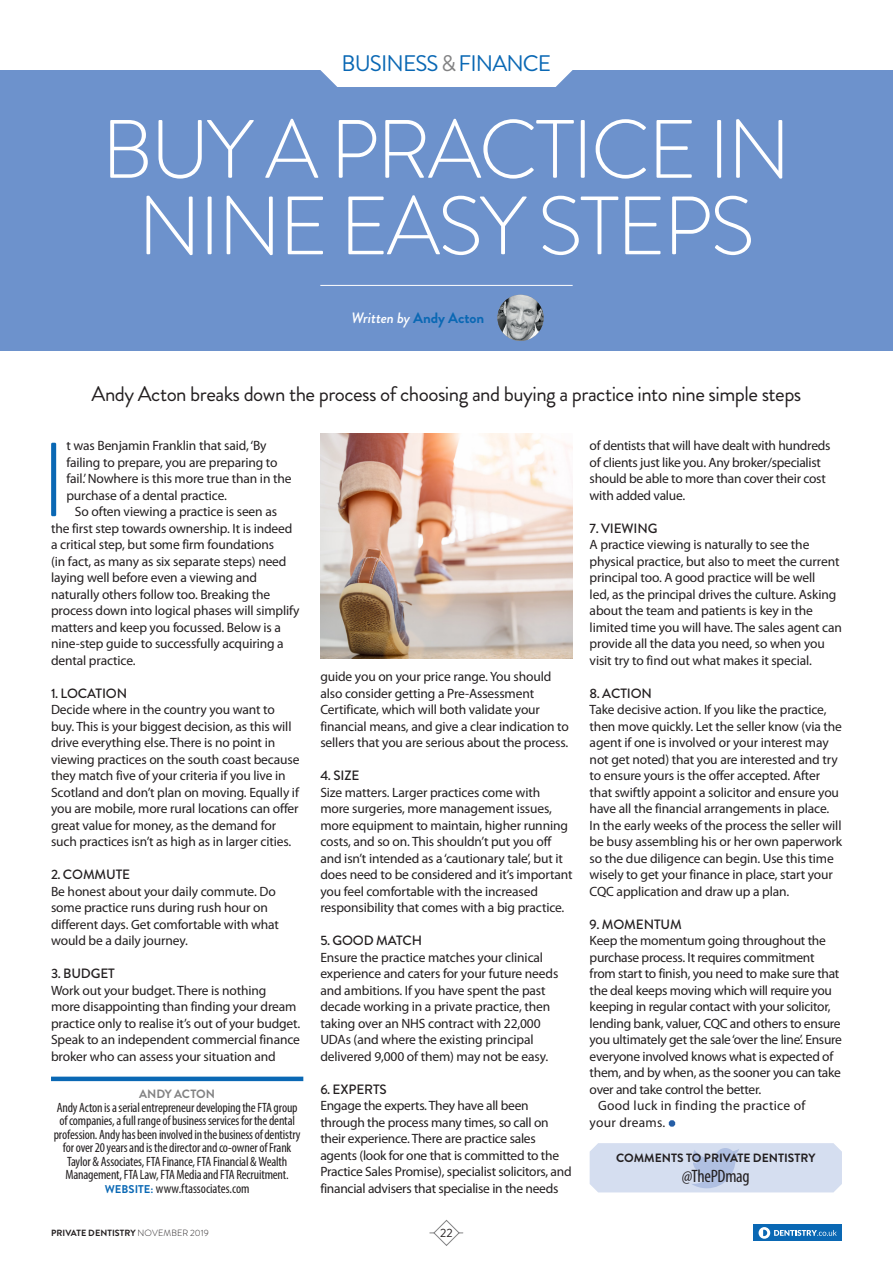
<style>
.page{position:relative;width:893px;height:1263px;background:#fff}
.page>*{position:absolute;margin:0;border:0;box-sizing:border-box;transform-origin:0 0}
.PD_Drop_Cap{font:300 105px "Brandon Grotesque";color:#0a68b4}
.PD_Headline{font:300 82.5px/76.5px "Brandon Grotesque";letter-spacing:-.03em;color:#fff;text-align:center}
.PD_Section_Header{font:22.5px "Brandon Grotesque";letter-spacing:-.04em;color:#0a68b4}
.PD_Standfirst{font:21px "Brandon Grotesque";letter-spacing:-.025em;color:#231f20}
.PD_Twitter_Tag{font:condensed 18px "Myriad Pro";letter-spacing:-.015em;color:#231f20}
.PD_Authors_Name{font:italic 500 15px "Brandon Grotesque";letter-spacing:-.01em;color:#fff}
.PD_Article_Body_No_I{font:13.5px/16.5px "Myriad Pro";letter-spacing:-.01em;color:#231f20}
.PD_Article_Body_Inde{font:13.5px/16.5px "Myriad Pro";letter-spacing:-.01em;color:#231f20}
.PD_Authors_Bio_Copy{font:condensed 13.5px/13.5px "Myriad Pro";letter-spacing:-.01em;color:#231f20;text-align:center}
.PD_Crosshead{font:500 13.5px "Brandon Grotesque";letter-spacing:-.01em;color:#231f20}
.PD_Article_Body_Inde-2{font:13.5px/16.5px "Myriad Pro";letter-spacing:.02em;color:#231f20}
.PD_Comment_Box_Heade{font:700 12px "Brandon Grotesque";letter-spacing:-.005em;color:#231f20}
.PD_Authors_Bio_Name{font:700 12px "Brandon Grotesque";color:#828283}
.t1{font:12px "Brandon Grotesque";color:#231f20}
.t2{font:700 9px "Brandon Grotesque";letter-spacing:.005em;color:#231f20}
.s1{color:#828283}
.s2{font-weight:700;font-style:normal;color:#0a68b4}
.s3{font-family:"Brandon Grotesque";font-weight:700;font-stretch:normal;font-size:11.25px;color:#0a68b4}
.s4{font-weight:300}
</style>
<div class="page">
<div style="left:0;top:70px;width:893px;height:281px;background:#6d92cc"></div>
<svg style="left:320px;top:70px;width:253px;height:17px;background:#f4f7fb"></svg>
<hr style="left:320px;top:285px;width:253px;height:1px;background:#fff">
<img style="left:497px;top:295px;width:47px;height:46px;border-radius:23px">
<svg style="left:590px;top:1143px;width:252px;height:49px;background:#d1dbee"></svg>
<div style="left:51px;top:1076px;width:252px;height:5px;background:#0a68b4"></div>
<svg style="left:669px;top:1120px;width:6px;height:7px"></svg>
<img style="left:320px;top:434px;width:253px;height:224px">
<svg style="left:430px;top:1219px;width:33px;height:27px"></svg>
<div style="left:753px;top:1225px;width:89px;height:16px;background:#0a68b4"></div>
<svg style="left:758px;top:1227px;width:79px;height:12px"></svg>
<p class="PD_Section_Header" style="left:342px;top:47px;width:211px">BUSINESS <span class="s1">&amp;</span> FINANCE</p>
<p class="PD_Headline" style="left:101px;top:111px;width:691px">BUY A PRACTICE IN<br>NINE EASY STEPS</p>
<p class="PD_Authors_Name" style="left:351px;top:307px;width:134px">Written by <span class="s2">Andy Acton</span></p>
<p class="PD_Standfirst" style="left:92px;top:379px;width:711px">Andy Acton breaks down the process of choosing and buying a practice into nine simple steps</p>
<p class="PD_Article_Body_No_I" style="left:66px;top:437px;width:227px">t was Benjamin Franklin that said, ‘By failing to prepare, you are preparing to fail.’ Nowhere is this more true than in the purchase of a dental practice.</p>
<p class="PD_Article_Body_Inde" style="left:51px;top:503px;width:250px;text-indent:24px">So often viewing a practice is seen as<br>the first step towards ownership. It is indeed a critical step, but some firm foundations<br>(in fact, as many as six separate steps) need laying well before even a viewing and naturally others follow too. Breaking the process down into logical phases will simplify matters and keep you focussed. Below is a nine-step guide to successfully acquiring a dental practice.</p>
<p class="PD_Crosshead" style="left:51px;top:684px;width:78px">1. LOCATION</p>
<p class="PD_Article_Body_No_I" style="left:51px;top:701px;width:250px">Decide where in the country you want to buy. This is your biggest decision, as this will drive everything else. There is no point in viewing practices on the south coast because they match five of your criteria if you live in Scotland and don’t plan on moving. Equally if you are mobile, more rural locations can offer great value for money, as the demand for such practices isn’t as high as in larger cities.</p>
<p class="PD_Crosshead" style="left:51px;top:865px;width:81px">2. COMMUTE</p>
<p class="PD_Article_Body_No_I" style="left:51px;top:883px;width:229px">Be honest about your daily commute. Do some practice runs during rush hour on different days. Get comfortable with what would be a daily journey.</p>
<p class="PD_Crosshead" style="left:51px;top:964px;width:65px">3. BUDGET</p>
<p class="PD_Article_Body_No_I" style="left:51px;top:982px;width:251px">Work out your budget. There is nothing<br>more disappointing than finding your dream practice only to realise it’s out of your budget.<br>Speak to an independent commercial finance broker who can assess your situation and</p>
<p class="PD_Drop_Cap" style="left:40px;top:408px;width:29px">I</p>
<p class="PD_Authors_Bio_Name" style="left:139px;top:1085px;width:77px">ANDY ACTON</p>
<p class="PD_Authors_Bio_Copy" style="left:54px;top:1100px;width:248px">Andy Acton is a serial entrepreneur developing the FTA group of companies, a full range of business services for the dental profession. Andy has been involved in the business of dentistry for over 20 years and is the director and co-owner of Frank Taylor &amp; Associates, FTA Finance, FTA Financial &amp; Wealth Management, FTA Law, FTA Media and FTA Recruitment.</p>
<p class="PD_Authors_Bio_Copy" style="left:105px;top:1181px;width:146px"><span class="s3">WEBSITE:</span> www.ftassociates.com</p>
<p class="PD_Article_Body_No_I" style="left:320px;top:668px;width:250px">guide you on your price range. You should also consider getting a Pre-Assessment Certificate, which will both validate your financial means, and give a clear indication to sellers that you are serious about the process.</p>
<p class="PD_Crosshead" style="left:320px;top:766px;width:40px">4. SIZE</p>
<p class="PD_Article_Body_No_I" style="left:320px;top:784px;width:254px">Size matters. Larger practices come with more surgeries, more management issues, more equipment to maintain, higher running costs, and so on. This shouldn’t put you off and isn’t intended as a ‘cautionary tale’, but it does need to be considered and it’s important you feel comfortable with the increased responsibility that comes with a big practice.</p>
<p class="PD_Crosshead" style="left:320px;top:931px;width:103px">5. GOOD MATCH</p>
<p class="PD_Article_Body_No_I" style="left:320px;top:949px;width:239px">Ensure the practice matches your clinical experience and caters for your future needs and ambitions. If you have spent the past decade working in a private practice, then taking over an NHS contract with 22,000<br>UDAs (and where the existing principal delivered 9,000 of them) may not be easy.</p>
<p class="PD_Crosshead" style="left:320px;top:1080px;width:68px">6. EXPERTS</p>
<p class="PD_Article_Body_No_I" style="left:320px;top:1097px;width:253px">Engage the experts. They have all been through the process many times, so call on their experience. There are practice sales agents (look for one that is committed to the Practice Sales Promise), specialist solicitors, and financial advisers that specialise in the needs</p>
<p class="PD_Article_Body_No_I" style="left:590px;top:437px;width:242px">of dentists that will have dealt with hundreds of clients just like you. Any broker/specialist should be able to more than cover their cost with added value.</p>
<p class="PD_Crosshead" style="left:590px;top:519px;width:69px">7. VIEWING</p>
<p class="PD_Article_Body_No_I" style="left:590px;top:536px;width:254px">A practice viewing is naturally to see the physical practice, but also to meet the current principal too. A good practice will be well<br>led, as the principal drives the culture. Asking about the team and patients is key in the limited time you will have. The sales agent can provide all the data you need, so when you visit try to find out what makes it special.</p>
<p class="PD_Crosshead" style="left:590px;top:684px;width:64px">8. ACTION</p>
<p class="PD_Article_Body_No_I" style="left:590px;top:701px;width:254px">Take decisive action. If you like the practice, then move quickly. Let the seller know (via the agent if one is involved or your interest may not get noted) that you are interested and try to ensure yours is the offer accepted. After that swiftly appoint a solicitor and ensure you have all the financial arrangements in place.<br>In the early weeks of the process the seller will be busy assembling his or her own paperwork so the due diligence can begin. Use this time wisely to get your finance in place, start your CQC application and draw up a plan.</p>
<p class="PD_Crosshead" style="left:590px;top:915px;width:94px">9. MOMENTUM</p>
<p class="PD_Article_Body_No_I" style="left:590px;top:932px;width:254px">Keep the momentum going throughout the purchase process. It requires commitment from start to finish, you need to make sure that the deal keeps moving which will require you keeping in regular contact with your solicitor, lending bank, valuer, CQC and others to ensure you ultimately get the sale ‘over the line’. Ensure everyone involved knows what is expected of them, and by when, as the sooner you can take over and take control the better.</p>
<p class="PD_Article_Body_Inde-2" style="left:590px;top:1097px;width:217px;text-indent:9px">Good luck in finding the practice of your dreams.</p>
<p class="PD_Comment_Box_Heade" style="left:616px;top:1149px;width:201px">COMMENTS TO PRIVATE DENTISTRY</p>
<p class="PD_Twitter_Tag" style="left:682px;top:1165px;width:69px">@ThePDmag</p>
<p class="t2" style="left:51px;top:1227px;width:159px">PRIVATE DENTISTRY <span class="s4">NOVEMBER 2019</span></p>
<p class="t1" style="left:440px;top:1225px;width:14px">22</p>
</div>
